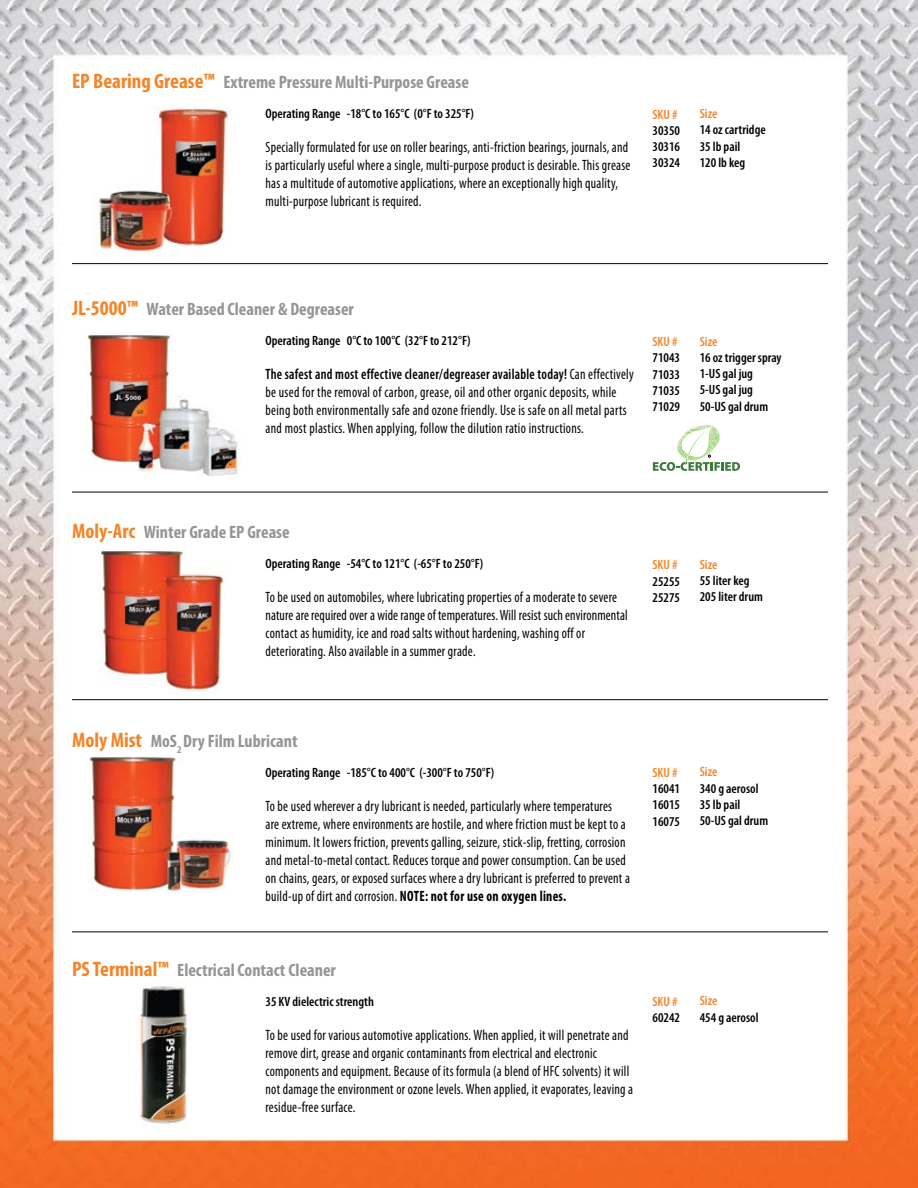
<style>
.page{position:relative;width:918px;height:1188px;background:#fff}
.page>*{position:absolute;margin:0;border:0;box-sizing:border-box;transform-origin:0 0}
.t1{font:700 condensed 18px "Myriad Pro";color:#939598}
.t2{font:condensed 15px/18px "Myriad Pro";letter-spacing:.02em;color:#000;scale:.9 1}
.t3{font:600 condensed 13.5px/16.2px "Myriad Pro";color:#000}
.t4{font:600 condensed 13.5px "Myriad Pro";color:#f58426}
.s1{font-size:21px;color:#f58426}
.s2{font-weight:600}
.s3{font-weight:700}
</style>
<div class="page">
<img style="left:0;top:0;width:918px;height:1188px">
<hr style="left:72px;top:263px;width:756px;height:1px;background:#000">
<hr style="left:72px;top:492px;width:756px;height:1px;background:#000">
<hr style="left:72px;top:699px;width:756px;height:1px;background:#000">
<hr style="left:72px;top:932px;width:756px;height:1px;background:#000">
<img style="left:88px;top:756px;width:145px;height:137px">
<img style="left:136px;top:982px;width:55px;height:147px">
<img style="left:93px;top:106px;width:141px;height:148px">
<img style="left:100px;top:549px;width:126px;height:145px">
<img style="left:86px;top:333px;width:155px;height:143px">
<svg style="left:653px;top:424px;width:87px;height:47px"></svg>
<p class="t1" style="left:72px;top:71px;width:398px"><span class="s1">EP Bearing Grease™</span> Extreme Pressure Multi-Purpose Grease</p>
<p class="t3" style="left:266px;top:105px;width:210px">Operating Range -18°C to 165°C (0°F to 325°F)</p>
<p class="t2" style="left:266px;top:138px;width:407px">Specially formulated for use on roller bearings, anti-friction bearings, journals, and is particularly useful where a single, multi-purpose product is desirable. This grease has a multitude of automotive applications, where an exceptionally high quality, multi-purpose lubricant is required.</p>
<p class="t4" style="left:652px;top:106px;width:27px">SKU #</p>
<p class="t3" style="left:652px;top:122px;width:29px;text-align:justify">30350<br>30316<br>30324</p>
<p class="t4" style="left:700px;top:105px;width:19px">Size</p>
<p class="t3" style="left:700px;top:122px;width:67px">14 oz cartridge<br>35 lb pail<br>120 lb keg</p>
<p class="t1" style="left:72px;top:297px;width:283px"><span class="s1">JL-5000™</span> Water Based Cleaner &amp; Degreaser</p>
<p class="t3" style="left:266px;top:332px;width:206px">Operating Range 0°C to 100°C (32°F to 212°F)</p>
<p class="t2" style="left:266px;top:365px;width:411px"><span class="s2">The safest and most effective cleaner/degreaser available today!</span> Can effectively be used for the removal of carbon, grease, oil and other organic deposits, while being both environmentally safe and ozone friendly. Use is safe on all metal parts and most plastics. When applying, follow the dilution ratio instructions.</p>
<p class="t4" style="left:652px;top:333px;width:27px">SKU #</p>
<p class="t3" style="left:652px;top:350px;width:29px;text-align:justify">71043<br>71033<br>71035<br>71029</p>
<p class="t4" style="left:700px;top:333px;width:19px">Size</p>
<p class="t3" style="left:700px;top:349px;width:83px">16 oz trigger spray<br>1-US gal jug<br>5-US gal jug<br>50-US gal drum</p>
<p class="t1" style="left:72px;top:521px;width:219px"><span class="s1">Moly-Arc</span> Winter Grade EP Grease</p>
<p class="t3" style="left:266px;top:555px;width:219px">Operating Range -54°C to 121°C (-65°F to 250°F)</p>
<p class="t2" style="left:266px;top:588px;width:404px">To be used on automobiles, where lubricating properties of a moderate to severe nature are required over a wide range of temperatures. Will resist such environmental contact as humidity, ice and road salts without hardening, washing off or deteriorating. Also available in a summer grade.</p>
<p class="t4" style="left:652px;top:557px;width:27px">SKU #</p>
<p class="t3" style="left:652px;top:573px;width:29px">25255<br>25275</p>
<p class="t4" style="left:700px;top:556px;width:19px">Size</p>
<p class="t3" style="left:700px;top:572px;width:65px">55 liter keg<br>205 liter drum</p>
<p class="t1" style="left:72px;top:729px;width:227px"><span class="s1">Moly Mist</span> MoS<sub>2</sub> Dry Film Lubricant</p>
<p class="t3" style="left:266px;top:764px;width:230px">Operating Range -185°C to 400°C (-300°F to 750°F)</p>
<p class="t2" style="left:266px;top:797px;width:407px">To be used wherever a dry lubricant is needed, particularly where temperatures<br>are extreme, where environments are hostile, and where friction must be kept to a minimum. It lowers friction, prevents galling, seizure, stick-slip, fretting, corrosion and metal-to-metal contact. Reduces torque and power consumption. Can be used on chains, gears, or exposed surfaces where a dry lubricant is preferred to prevent a build-up of dirt and corrosion. <span class="s3">NOTE: not for use on oxygen lines.</span></p>
<p class="t4" style="left:652px;top:764px;width:27px">SKU #</p>
<p class="t3" style="left:652px;top:780px;width:29px;text-align:justify">16041<br>16015<br>16075</p>
<p class="t4" style="left:700px;top:764px;width:19px">Size</p>
<p class="t3" style="left:700px;top:780px;width:70px">340 g aerosol<br>35 lb pail<br>50-US gal drum</p>
<p class="t1" style="left:72px;top:958px;width:265px"><span class="s1">PS Terminal™</span> Electrical Contact Cleaner</p>
<p class="t3" style="left:266px;top:993px;width:110px">35 KV dielectric strength</p>
<p class="t2" style="left:266px;top:1026px;width:410px">To be used for various automotive applications. When applied, it will penetrate and remove dirt, grease and organic contaminants from electrical and electronic components and equipment. Because of its formula (a blend of HFC solvents) it will not damage the environment or ozone levels. When applied, it evaporates, leaving a residue-free surface.</p>
<p class="t4" style="left:652px;top:993px;width:27px">SKU #</p>
<p class="t3" style="left:652px;top:1009px;width:29px">60242</p>
<p class="t4" style="left:700px;top:993px;width:19px">Size</p>
<p class="t3" style="left:700px;top:1009px;width:60px">454 g aerosol</p>
</div>
